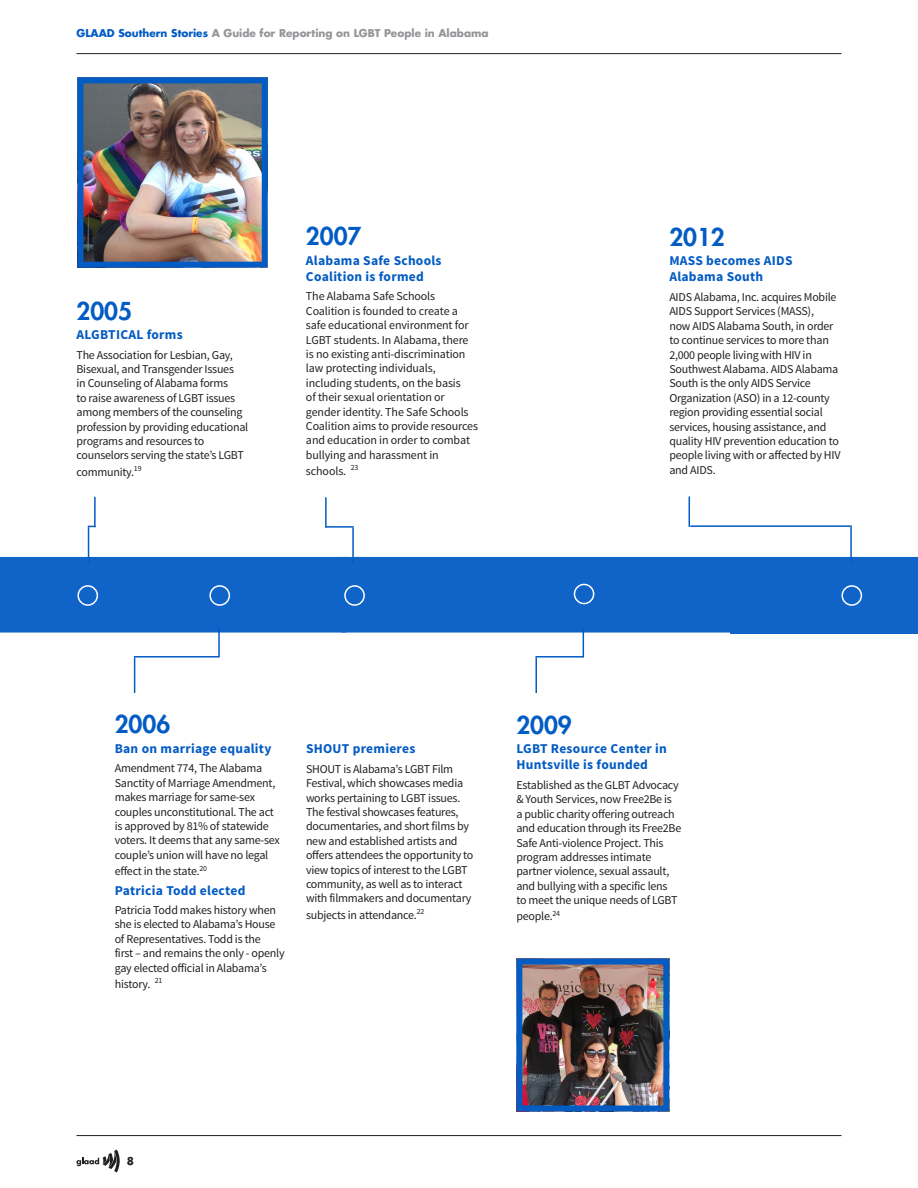
<style>
.page{position:relative;width:918px;height:1188px;background:#fff}
.page>*{position:absolute;margin:0;border:0;box-sizing:border-box;transform-origin:0 0}
.t1{font:800 24px "Futura LT";color:#035bc4}
.t2{font:700 13.5px/16.2px "Source Sans Pro";letter-spacing:.02em;color:#035bc4}
.t3{font:12px/14.4px "Source Sans Pro";letter-spacing:-.02em;color:#231f20}
.t4{font:700 10.5px "Futura LT";color:#939598}
.t5{font:700 10.5px "Futura LT";color:#231f20}
.s1{color:#035bc4}
</style>
<div class="page">
<hr style="left:76px;top:53px;width:766px;height:1px;background:#231f20">
<svg style="left:76px;top:1149px;width:44px;height:24px"></svg>
<hr style="left:76px;top:1135px;width:766px;height:1px;background:#231f20">
<div style="left:341px;top:557px;width:577px;height:76px;background:#1063c7"></div>
<div style="left:0;top:556px;width:383px;height:77px;background:#1063c7"></div>
<div style="left:77px;top:585px;width:21px;height:21px;border:2px solid #fff;border-radius:50%"></div>
<div style="left:209px;top:585px;width:21px;height:21px;border:2px solid #fff;border-radius:50%"></div>
<div style="left:344px;top:585px;width:21px;height:21px;border:2px solid #fff;border-radius:50%"></div>
<div style="left:842px;top:585px;width:20px;height:21px;border:2px solid #fff;border-radius:50%"></div>
<div style="left:574px;top:584px;width:20px;height:20px;border:2px solid #fff;border-radius:50%"></div>
<hr style="left:88px;top:527px;width:1px;height:36px;background:#035bc4">
<hr style="left:94px;top:497px;width:2px;height:30px;background:#035bc4">
<hr style="left:134px;top:658px;width:1px;height:35px;background:#035bc4">
<hr style="left:218px;top:627px;width:2px;height:31px;background:#035bc4">
<hr style="left:134px;top:656px;width:85px;height:2px;background:#035bc4">
<hr style="left:352px;top:528px;width:2px;height:35px;background:#035bc4">
<hr style="left:325px;top:497px;width:2px;height:31px;background:#035bc4">
<hr style="left:325px;top:526px;width:29px;height:2px;background:#035bc4">
<hr style="left:535px;top:658px;width:2px;height:35px;background:#035bc4">
<hr style="left:583px;top:627px;width:1px;height:31px;background:#035bc4">
<hr style="left:535px;top:656px;width:49px;height:2px;background:#035bc4">
<hr style="left:850px;top:527px;width:2px;height:35px;background:#035bc4">
<hr style="left:689px;top:497px;width:1px;height:30px;background:#035bc4">
<hr style="left:690px;top:525px;width:162px;height:2px;background:#035bc4">
<img style="left:84px;top:84px;width:177px;height:177px">
<div style="left:77px;top:77px;width:191px;height:191px;border:6px solid #035bc4"></div>
<img style="left:523px;top:965px;width:139px;height:140px">
<div style="left:516px;top:958px;width:153px;height:154px;border:6px solid #035bc4"></div>
<p class="t4" style="left:76px;top:26px;width:414px"><span class="s1">GLAAD Southern Stories</span> A Guide for Reporting on LGBT People in Alabama</p>
<p class="t1" style="left:76px;top:295px;width:57px">2005</p>
<p class="t2" style="left:76px;top:327px;width:108px">ALGBTICAL forms</p>
<p class="t3" style="left:76px;top:348px;width:173px">The Association for Lesbian, Gay, Bisexual, and Transgender Issues<br>in Counseling of Alabama forms<br>to raise awareness of LGBT issues among members of the counseling profession by providing educational programs and resources to counselors serving the state’s LGBT</p>
<p class="t3" style="left:76px;top:465px;width:67px">community.<sup>19</sup></p>
<p class="t1" style="left:306px;top:220px;width:57px">2007</p>
<p class="t2" style="left:306px;top:253px;width:137px">Alabama Safe Schools<br>Coalition is formed</p>
<p class="t3" style="left:306px;top:289px;width:174px">The Alabama Safe Schools<br>Coalition is founded to create a safe educational environment for<br>LGBT students. In Alabama, there is no existing anti-discrimination law protecting individuals, including students, on the basis<br>of their sexual orientation or gender identity. The Safe Schools<br>Coalition aims to provide resources and education in order to combat bullying and harassment in</p>
<p class="t3" style="left:306px;top:464px;width:54px">schools. <sup>23</sup></p>
<p class="t1" style="left:669px;top:221px;width:57px">2012</p>
<p class="t2" style="left:669px;top:253px;width:125px">MASS becomes AIDS<br>Alabama South</p>
<p class="t3" style="left:669px;top:290px;width:173px">AIDS Alabama, Inc. acquires Mobile<br>AIDS Support Services (MASS),<br>now AIDS Alabama South, in order to continue services to more than<br>2,000 people living with HIV in<br>Southwest Alabama. AIDS Alabama<br>South is the only AIDS Service<br>Organization (ASO) in a 12-county region providing essential social services, housing assistance, and quality HIV prevention education to people living with or affected by HIV and AIDS.</p>
<p class="t1" style="left:115px;top:709px;width:57px">2006</p>
<p class="t2" style="left:115px;top:741px;width:158px">Ban on marriage equality</p>
<p class="t3" style="left:115px;top:762px;width:167px">Amendment 774, The Alabama<br>Sanctity of Marriage Amendment, makes marriage for same-sex couples unconstitutional. The act is approved by 81% of statewide voters. It deems that any same-sex couple’s union will have no legal</p>
<p class="t3" style="left:115px;top:864px;width:94px">effect in the state.<sup>20</sup></p>
<p class="t2" style="left:115px;top:883px;width:132px">Patricia Todd elected</p>
<p class="t3" style="left:115px;top:903px;width:172px">Patricia Todd makes history when she is elected to Alabama’s House of Representatives. Todd is the<br>first – and remains the only - openly gay elected official in Alabama’s</p>
<p class="t3" style="left:115px;top:977px;width:49px">history. <sup>21</sup></p>
<p class="t2" style="left:306px;top:741px;width:111px">SHOUT premieres</p>
<p class="t3" style="left:306px;top:762px;width:169px">SHOUT is Alabama’s LGBT Film Festival, which showcases media works pertaining to LGBT issues.<br>The festival showcases features, documentaries, and short films by new and established artists and offers attendees the opportunity to view topics of interest to the LGBT community, as well as to interact with filmmakers and documentary</p>
<p class="t3" style="left:306px;top:908px;width:120px">subjects in attendance.<sup>22</sup></p>
<p class="t1" style="left:516px;top:709px;width:57px">2009</p>
<p class="t2" style="left:516px;top:741px;width:152px">LGBT Resource Center in<br>Huntsville is founded</p>
<p class="t3" style="left:516px;top:778px;width:166px">Established as the GLBT Advocacy &amp; Youth Services, now Free2Be is<br>a public charity offering outreach and education through its Free2Be<br>Safe Anti-violence Project. This program addresses intimate partner violence, sexual assault, and bullying with a specific lens<br>to meet the unique needs of LGBT</p>
<p class="t3" style="left:516px;top:909px;width:45px">people.<sup>24</sup></p>
<p class="t5" style="left:127px;top:1154px;width:9px">8</p>
</div>
